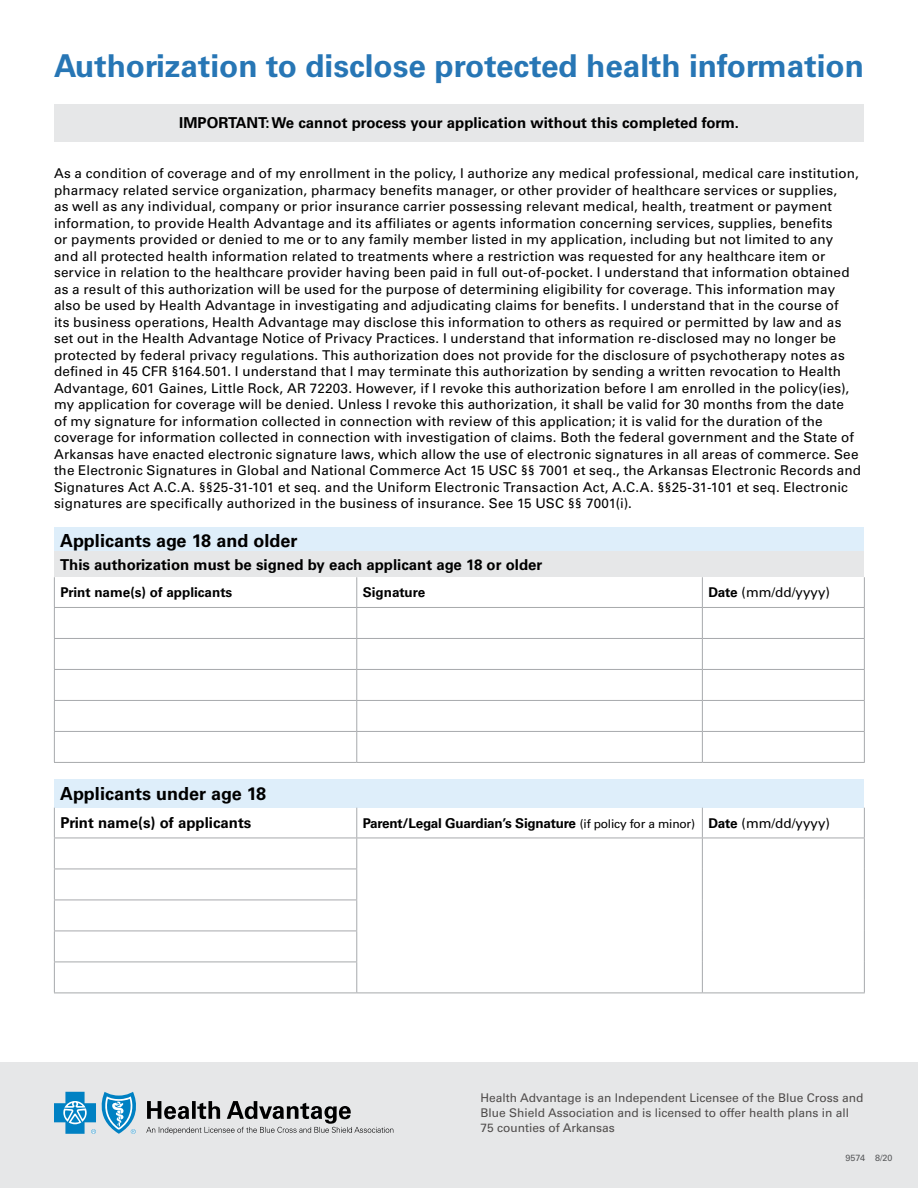
<style>
.page{position:relative;width:918px;height:1188px;background:#fff}
.page>*{position:absolute;margin:0;border:0;box-sizing:border-box;transform-origin:0 0}
.Title_of_document{font:700 31.5px "Univers LT Std";color:#2776b5}
.Section_divider{font:700 18px "Univers LT Std";color:#000}
.Section_divider_impo{font:700 15px "Univers LT Std";color:#000}
.t1{font:13.5px/16.5px "Univers LT Std";letter-spacing:.01em;color:#000}
.t2{font:700 13.5px "Univers LT Std";letter-spacing:-.015em;color:#000}
.Note_text{font:12px/15px "Univers LT Std";color:#504d4c}
.Main_Paragraph_Style{font:9px "Univers LT Std";color:#58595b}
.s1{font-weight:700}
.s2{font-weight:400;font-size:12px}
</style>
<div class="page">
<div style="left:54px;top:104px;width:810px;height:38px;background:#e6e7e8"></div>
<div style="left:0;top:1063px;width:918px;height:125px;background:#e6e7e8"></div>
<svg style="left:54px;top:1092px;width:339px;height:42px"></svg>
<div style="left:54px;top:527px;width:810px;height:29px;background:#deeefa"></div>
<div style="left:54px;top:552px;width:810px;height:25px;background:#e6e7e8"></div>
<div style="left:54px;top:779px;width:810px;height:29px;background:#deeefa"></div>
<hr style="left:54px;top:577px;width:1px;height:30px;background:#a7a9ac">
<hr style="left:356px;top:577px;width:1px;height:30px;background:#a7a9ac">
<hr style="left:702px;top:577px;width:1px;height:30px;background:#a7a9ac">
<hr style="left:864px;top:577px;width:1px;height:30px;background:#a7a9ac">
<hr style="left:54px;top:607px;width:303px;height:1px;background:#a7a9ac">
<hr style="left:54px;top:608px;width:1px;height:30px;background:#a7a9ac">
<hr style="left:357px;top:607px;width:345px;height:1px;background:#a7a9ac">
<hr style="left:356px;top:608px;width:1px;height:30px;background:#a7a9ac">
<hr style="left:702px;top:607px;width:163px;height:1px;background:#a7a9ac">
<hr style="left:702px;top:608px;width:1px;height:30px;background:#a7a9ac">
<hr style="left:864px;top:608px;width:1px;height:30px;background:#a7a9ac">
<hr style="left:54px;top:638px;width:303px;height:1px;background:#a7a9ac">
<hr style="left:54px;top:639px;width:1px;height:30px;background:#a7a9ac">
<hr style="left:357px;top:638px;width:345px;height:1px;background:#a7a9ac">
<hr style="left:356px;top:639px;width:1px;height:30px;background:#a7a9ac">
<hr style="left:702px;top:638px;width:163px;height:1px;background:#a7a9ac">
<hr style="left:702px;top:639px;width:1px;height:30px;background:#a7a9ac">
<hr style="left:864px;top:639px;width:1px;height:30px;background:#a7a9ac">
<hr style="left:54px;top:669px;width:303px;height:1px;background:#a7a9ac">
<hr style="left:54px;top:670px;width:1px;height:30px;background:#a7a9ac">
<hr style="left:357px;top:669px;width:345px;height:1px;background:#a7a9ac">
<hr style="left:356px;top:670px;width:1px;height:30px;background:#a7a9ac">
<hr style="left:702px;top:669px;width:163px;height:1px;background:#a7a9ac">
<hr style="left:702px;top:670px;width:1px;height:30px;background:#a7a9ac">
<hr style="left:864px;top:670px;width:1px;height:30px;background:#a7a9ac">
<hr style="left:54px;top:700px;width:303px;height:1px;background:#a7a9ac">
<hr style="left:54px;top:701px;width:1px;height:30px;background:#a7a9ac">
<hr style="left:357px;top:700px;width:345px;height:1px;background:#a7a9ac">
<hr style="left:356px;top:701px;width:1px;height:30px;background:#a7a9ac">
<hr style="left:702px;top:700px;width:163px;height:1px;background:#a7a9ac">
<hr style="left:702px;top:701px;width:1px;height:30px;background:#a7a9ac">
<hr style="left:864px;top:701px;width:1px;height:30px;background:#a7a9ac">
<hr style="left:54px;top:731px;width:303px;height:1px;background:#a7a9ac">
<hr style="left:54px;top:732px;width:1px;height:30px;background:#a7a9ac">
<hr style="left:357px;top:731px;width:345px;height:1px;background:#a7a9ac">
<hr style="left:356px;top:732px;width:1px;height:30px;background:#a7a9ac">
<hr style="left:702px;top:731px;width:163px;height:1px;background:#a7a9ac">
<hr style="left:702px;top:732px;width:1px;height:30px;background:#a7a9ac">
<hr style="left:864px;top:732px;width:1px;height:30px;background:#a7a9ac">
<hr style="left:54px;top:762px;width:303px;height:1px;background:#a7a9ac">
<hr style="left:357px;top:762px;width:345px;height:1px;background:#a7a9ac">
<hr style="left:702px;top:762px;width:163px;height:1px;background:#a7a9ac">
<hr style="left:54px;top:808px;width:1px;height:30px;background:#a7a9ac">
<hr style="left:356px;top:808px;width:1px;height:30px;background:#a7a9ac">
<hr style="left:702px;top:808px;width:1px;height:30px;background:#a7a9ac">
<hr style="left:864px;top:808px;width:1px;height:30px;background:#a7a9ac">
<hr style="left:54px;top:838px;width:303px;height:1px;background:#a7a9ac">
<hr style="left:54px;top:838px;width:1px;height:31px;background:#a7a9ac">
<hr style="left:357px;top:838px;width:345px;height:1px;background:#a7a9ac">
<hr style="left:356px;top:838px;width:1px;height:31px;background:#a7a9ac">
<hr style="left:702px;top:838px;width:163px;height:1px;background:#a7a9ac">
<hr style="left:702px;top:838px;width:1px;height:31px;background:#a7a9ac">
<hr style="left:864px;top:838px;width:1px;height:31px;background:#a7a9ac">
<hr style="left:54px;top:869px;width:303px;height:1px;background:#a7a9ac">
<hr style="left:54px;top:869px;width:1px;height:31px;background:#a7a9ac">
<hr style="left:356px;top:869px;width:1px;height:31px;background:#a7a9ac">
<hr style="left:702px;top:869px;width:1px;height:31px;background:#a7a9ac">
<hr style="left:864px;top:869px;width:1px;height:31px;background:#a7a9ac">
<hr style="left:54px;top:900px;width:303px;height:1px;background:#a7a9ac">
<hr style="left:54px;top:900px;width:1px;height:31px;background:#a7a9ac">
<hr style="left:356px;top:900px;width:1px;height:31px;background:#a7a9ac">
<hr style="left:702px;top:900px;width:1px;height:31px;background:#a7a9ac">
<hr style="left:864px;top:900px;width:1px;height:31px;background:#a7a9ac">
<hr style="left:54px;top:931px;width:303px;height:1px;background:#a7a9ac">
<hr style="left:54px;top:931px;width:1px;height:31px;background:#a7a9ac">
<hr style="left:356px;top:931px;width:1px;height:31px;background:#a7a9ac">
<hr style="left:702px;top:931px;width:1px;height:31px;background:#a7a9ac">
<hr style="left:864px;top:931px;width:1px;height:31px;background:#a7a9ac">
<hr style="left:54px;top:962px;width:303px;height:1px;background:#a7a9ac">
<hr style="left:54px;top:962px;width:1px;height:31px;background:#a7a9ac">
<hr style="left:356px;top:962px;width:1px;height:31px;background:#a7a9ac">
<hr style="left:702px;top:962px;width:1px;height:31px;background:#a7a9ac">
<hr style="left:864px;top:962px;width:1px;height:31px;background:#a7a9ac">
<hr style="left:54px;top:993px;width:303px;height:1px;background:#a7a9ac">
<hr style="left:357px;top:993px;width:345px;height:1px;background:#a7a9ac">
<hr style="left:702px;top:993px;width:163px;height:1px;background:#a7a9ac">
<p class="Title_of_document" style="left:54px;top:47px;width:811px">Authorization to disclose protected health information</p>
<p class="Section_divider_impo" style="left:179px;top:114px;width:561px">IMPORTANT: We cannot process your application without this completed form.</p>
<p class="t1" style="left:54px;top:165px;width:809px">As a condition of coverage and of my enrollment in the policy, I authorize any medical professional, medical care institution, pharmacy related service organization, pharmacy benefits manager, or other provider of healthcare services or supplies,<br>as well as any individual, company or prior insurance carrier possessing relevant medical, health, treatment or payment information, to provide Health Advantage and its affiliates or agents information concerning services, supplies, benefits<br>or payments provided or denied to me or to any family member listed in my application, including but not limited to any<br>and all protected health information related to treatments where a restriction was requested for any healthcare item or service in relation to the healthcare provider having been paid in full out-of-pocket. I understand that information obtained as a result of this authorization will be used for the purpose of determining eligibility for coverage. This information may also be used by Health Advantage in investigating and adjudicating claims for benefits. I understand that in the course of<br>its business operations, Health Advantage may disclose this information to others as required or permitted by law and as set out in the Health Advantage Notice of Privacy Practices. I understand that information re-disclosed may no longer be protected by federal privacy regulations. This authorization does not provide for the disclosure of psychotherapy notes as defined in 45 CFR §164.501. I understand that I may terminate this authorization by sending a written revocation to Health Advantage, 601 Gaines, Little Rock, AR 72203. However, if I revoke this authorization before I am enrolled in the policy(ies), my application for coverage will be denied. Unless I revoke this authorization, it shall be valid for 30 months from the date<br>of my signature for information collected in connection with review of this application; it is valid for the duration of the coverage for information collected in connection with investigation of claims. Both the federal government and the State of Arkansas have enacted electronic signature laws, which allow the use of electronic signatures in all areas of commerce. See the Electronic Signatures in Global and National Commerce Act 15 USC §§ 7001 et seq., the Arkansas Electronic Records and Signatures Act A.C.A. §§25-31-101 et seq. and the Uniform Electronic Transaction Act, A.C.A. §§25-31-101 et seq. Electronic signatures are specifically authorized in the business of insurance. See 15 USC §§ 7001(i).</p>
<p class="Section_divider" style="left:60px;top:530px;width:239px">Applicants age 18 and older</p>
<p class="Section_divider_impo" style="left:60px;top:556px;width:484px">This authorization must be signed by each applicant age 18 or older</p>
<p class="t2" style="left:60px;top:584px;width:173px">Print name(s) of applicants</p>
<p class="t2" style="left:363px;top:584px;width:64px">Signature</p>
<p class="t1" style="left:708px;top:584px;width:123px"><span class="s1">Date</span> (mm/dd/yyyy)</p>
<p class="Section_divider" style="left:60px;top:782px;width:208px">Applicants under age 18</p>
<p class="Section_divider_impo" style="left:60px;top:814px;width:193px">Print name(s) of applicants</p>
<p class="t2" style="left:363px;top:815px;width:334px">Parent/Legal Guardian’s Signature <span class="s2">(if policy for a minor)</span></p>
<p class="t1" style="left:708px;top:815px;width:123px"><span class="s1">Date</span> (mm/dd/yyyy)</p>
<p class="Note_text" style="left:481px;top:1091px;width:384px">Health Advantage is an Independent Licensee of the Blue Cross and<br>Blue Shield Association and is licensed to offer health plans in all<br>75 counties of Arkansas</p>
<p class="Main_Paragraph_Style" style="left:846px;top:1152px;width:49px">9574 8/20</p>
</div>
